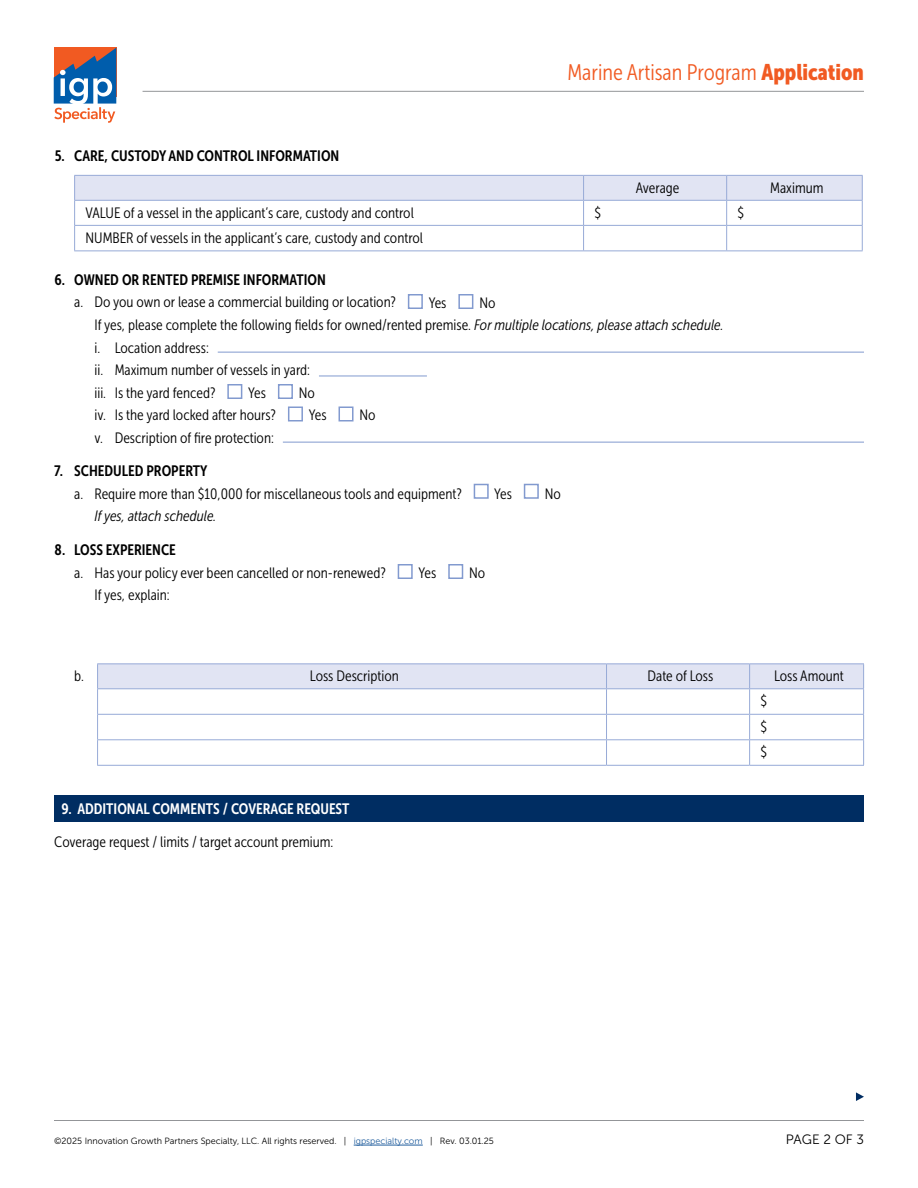
<style>
.page{position:relative;width:918px;height:1188px;background:#fff}
.page>*{position:absolute;margin:0;border:0;box-sizing:border-box;transform-origin:0 0}
.t1{font:22.5px "Museo Sans Cond 300";color:#f15a22}
.t2{font:15px/22.5px "Museo Sans Cond 300";color:#000}
.t3{font:15px "Museo Sans Cond 700";color:#000}
.t4{font:15px "Museo Sans Cond 700";color:#fff}
.t5{font:italic 15px "Museo Sans Cond 300";color:#000}
.t6{font:13.5px "Museo Sans 300";letter-spacing:-.005em;color:#000}
.t7{font:9px "Museo Sans 300";color:#000}
.s1{font-family:"Museo Sans Cond 900"}
.s2{font-style:italic}
.s3{color:#215e9e}
</style>
<div class="page">
<hr style="left:54px;top:1120px;width:810px;height:1px;background:#939598">
<hr style="left:354px;top:1145px;width:69px;height:1px;background:#215e9e">
<hr style="left:143px;top:91px;width:721px;height:1px;background:#939598">
<svg style="left:54px;top:48px;width:62px;height:75px"></svg>
<div style="left:54px;top:802px;width:810px;height:16px;background:#002d62"></div>
<div style="left:54px;top:813px;width:810px;height:9px;background:#002d62"></div>
<div style="left:54px;top:795px;width:810px;height:15px;background:#002d62"></div>
<svg style="left:74px;top:175px;width:789px;height:75px"></svg>
<hr style="left:74px;top:250px;width:510px;height:1px;background:#97aad7">
<hr style="left:584px;top:250px;width:143px;height:1px;background:#97aad7">
<hr style="left:727px;top:250px;width:136px;height:1px;background:#97aad7">
<div style="left:408px;top:294px;width:15px;height:15px;border:2px solid #829acf"></div>
<div style="left:458px;top:294px;width:15px;height:15px;border:2px solid #829acf"></div>
<hr style="left:218px;top:352px;width:646px;height:1px;background:#829acf">
<hr style="left:319px;top:376px;width:108px;height:1px;background:#829acf">
<div style="left:227px;top:384px;width:15px;height:15px;border:2px solid #829acf"></div>
<div style="left:278px;top:384px;width:15px;height:15px;border:2px solid #829acf"></div>
<div style="left:288px;top:406px;width:15px;height:16px;border:2px solid #829acf"></div>
<div style="left:339px;top:406px;width:15px;height:16px;border:2px solid #829acf"></div>
<hr style="left:283px;top:442px;width:581px;height:1px;background:#829acf">
<div style="left:474px;top:484px;width:15px;height:15px;border:2px solid #829acf"></div>
<div style="left:524px;top:484px;width:15px;height:15px;border:2px solid #829acf"></div>
<div style="left:398px;top:564px;width:15px;height:15px;border:2px solid #829acf"></div>
<div style="left:448px;top:564px;width:15px;height:15px;border:2px solid #829acf"></div>
<svg style="left:856px;top:1092px;width:8px;height:9px"></svg>
<hr style="left:97px;top:663px;width:510px;height:1px;background:#97aad7">
<hr style="left:607px;top:663px;width:143px;height:1px;background:#97aad7">
<hr style="left:750px;top:663px;width:114px;height:1px;background:#97aad7">
<svg style="left:97px;top:664px;width:767px;height:101px"></svg>
<hr style="left:97px;top:765px;width:510px;height:1px;background:#97aad7">
<hr style="left:607px;top:765px;width:143px;height:1px;background:#97aad7">
<hr style="left:750px;top:765px;width:114px;height:1px;background:#97aad7">
<p class="t3" style="left:55px;top:148px;width:286px">5. CARE, CUSTODY AND CONTROL INFORMATION</p>
<h1 class="t1" style="left:567px;top:60px;width:298px">Marine Artisan Program <span class="s1">Application</span></h1>
<p class="t2" style="left:636px;top:176px;width:45px">Average</p>
<p class="t2" style="left:770px;top:176px;width:55px">Maximum</p>
<p class="t2" style="left:85px;top:201px;width:330px">VALUE of a vessel in the applicant’s care, custody and control</p>
<p class="t2" style="left:594px;top:201px;width:8px">$</p>
<p class="t2" style="left:737px;top:201px;width:8px">$</p>
<p class="t2" style="left:85px;top:226px;width:339px">NUMBER of vessels in the applicant’s care, custody and control</p>
<p class="t3" style="left:55px;top:271px;width:273px">6. OWNED OR RENTED PREMISE INFORMATION</p>
<p class="t2" style="left:74px;top:291px;width:323px">a. Do you own or lease a commercial building or location?</p>
<p class="t2" style="left:429px;top:291px;width:19px">Yes</p>
<p class="t2" style="left:94px;top:291px;width:631px;text-indent:385px">No<br>If yes, please complete the following fields for owned/rented premise. <span class="s2">For multiple locations, please attach schedule. </span>i. Location address:<br>ii. Maximum number of vessels in yard:<br>iii. Is the yard fenced?</p>
<p class="t2" style="left:248px;top:381px;width:19px">Yes</p>
<p class="t2" style="left:299px;top:381px;width:18px">No</p>
<p class="t2" style="left:94px;top:404px;width:183px">iv. Is the yard locked after hours?</p>
<p class="t2" style="left:309px;top:404px;width:19px">Yes</p>
<p class="t2" style="left:359px;top:404px;width:18px">No</p>
<p class="t2" style="left:94px;top:426px;width:181px">v. Description of fire protection:</p>
<p class="t3" style="left:54px;top:463px;width:155px">7. SCHEDULED PROPERTY</p>
<p class="t2" style="left:74px;top:482px;width:389px">a. Require more than $10,000 for miscellaneous tools and equipment?</p>
<p class="t2" style="left:494px;top:482px;width:19px">Yes</p>
<p class="t2" style="left:545px;top:482px;width:18px">No</p>
<p class="t5" style="left:94px;top:508px;width:123px">If yes, attach schedule.</p>
<p class="t3" style="left:55px;top:541px;width:123px">8. LOSS EXPERIENCE</p>
<p class="t2" style="left:74px;top:561px;width:313px">a. Has your policy ever been cancelled or non-renewed?</p>
<p class="t2" style="left:419px;top:561px;width:19px">Yes</p>
<p class="t2" style="left:469px;top:561px;width:18px">No</p>
<p class="t2" style="left:94px;top:584px;width:77px">If yes, explain:</p>
<p class="t2" style="left:74px;top:665px;width:11px">b.</p>
<p class="t2" style="left:310px;top:665px;width:90px">Loss Description</p>
<p class="t2" style="left:648px;top:665px;width:67px">Date of Loss</p>
<p class="t2" style="left:774px;top:665px;width:71px">Loss Amount</p>
<p class="t2" style="left:760px;top:688px;width:8px;line-height:25.5px;text-align:justify">$ $ $</p>
<p class="t4" style="left:61px;top:800px;width:290px">9. ADDITIONAL COMMENTS / COVERAGE REQUEST</p>
<p class="t2" style="left:54px;top:830px;width:281px">Coverage request / limits / target account premium:</p>
<p class="t7" style="left:54px;top:1136px;width:441px">©2025 Innovation Growth Partners Specialty, LLC. All rights reserved. | <span class="s3">igpspecialty.com</span> | Rev. 03.01.25</p>
<p class="t6" style="left:786px;top:1132px;width:80px">PAGE 2 OF 3</p>
</div>
